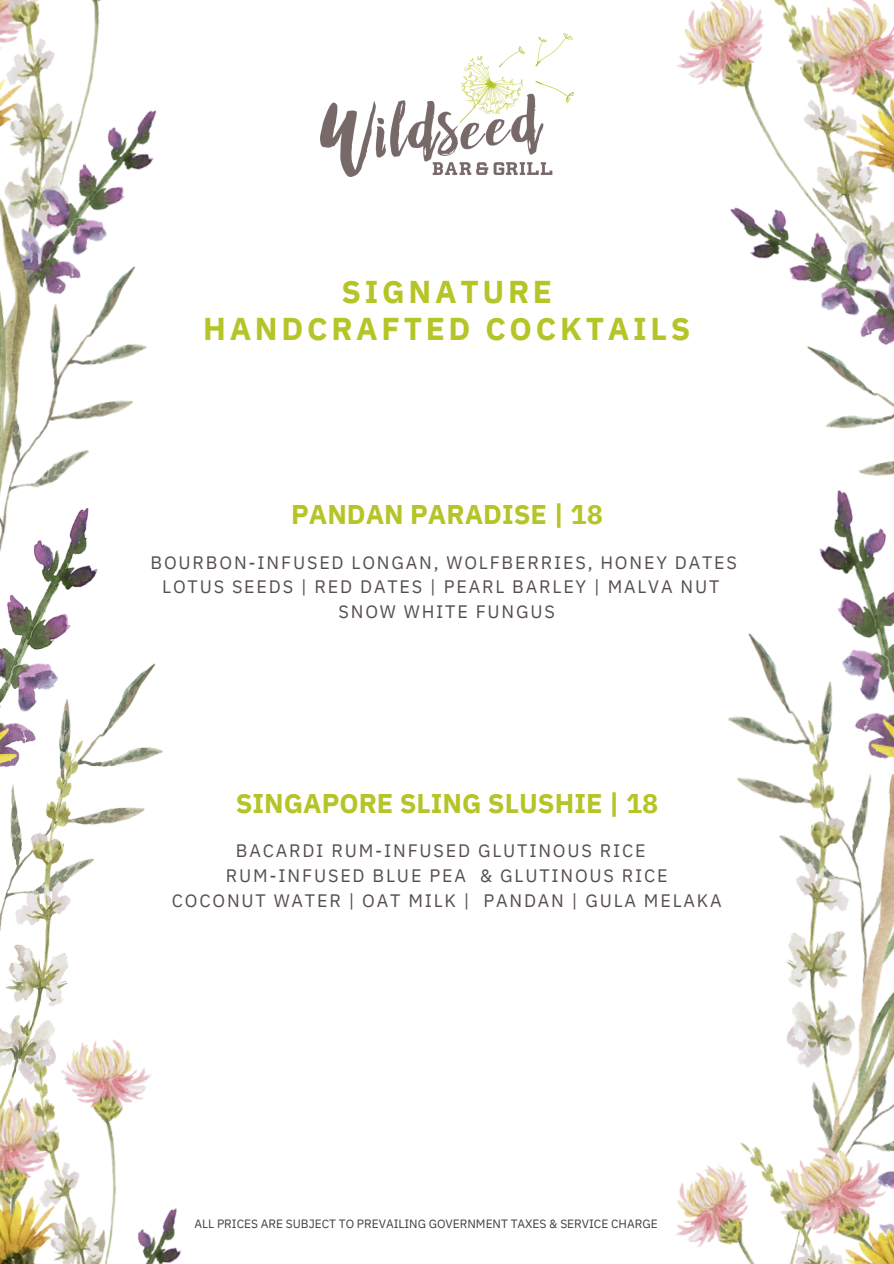
<style>
.page{position:relative;width:894px;height:1264px;background:#fff}
.page>*{position:absolute;margin:0;border:0;box-sizing:border-box;transform-origin:0 0}
.t1{font:700 31.5px/37px "IBM Plex Sans";letter-spacing:.115em;color:#b5c426;text-align:center}
.t2{font:700 27px "IBM Plex Sans";color:#b5c426}
.t3{font:18px/24.8px "IBM Plex Sans";letter-spacing:.1em;color:#574e4f;text-align:center}
.t4{font:12px "IBM Plex Sans";letter-spacing:-.005em;color:#414042}
</style>
<div class="page">
<img style="left:320px;top:34px;width:253px;height:143px">
<img style="left:728px;top:694px;width:165px;height:328px">
<img style="left:676px;top:0;width:217px;height:694px">
<img style="left:0;top:0;width:157px;height:508px">
<img style="left:675px;top:1022px;width:218px;height:241px">
<img style="left:0;top:508px;width:163px;height:482px">
<img style="left:0;top:990px;width:182px;height:273px">
<p class="t1" style="left:203px;top:273px;width:488px">SIGNATURE<br>HANDCRAFTED COCKTAILS</p>
<h2 class="t2" style="left:291px;top:496px;width:313px">PANDAN PARADISE | 18</h2>
<p class="t3" style="left:150px;top:549px;width:588px">BOURBON-INFUSED LONGAN, WOLFBERRIES, HONEY DATES<br>LOTUS SEEDS | RED DATES | PEARL BARLEY | MALVA NUT<br>SNOW WHITE FUNGUS</p>
<h3 class="t2" style="left:236px;top:785px;width:424px">SINGAPORE SLING SLUSHIE | 18</h3>
<p class="t3" style="left:236px;top:837px;width:411px">BACARDI RUM-INFUSED GLUTINOUS RICE</p>
<p class="t3" style="left:226px;top:862px;width:443px">RUM-INFUSED BLUE PEA &amp; GLUTINOUS RICE</p>
<p class="t3" style="left:172px;top:887px;width:551px">COCONUT WATER | OAT MILK | PANDAN | GULA MELAKA</p>
<p class="t4" style="left:194px;top:1215px;width:464px">ALL PRICES ARE SUBJECT TO PREVAILING GOVERNMENT TAXES &amp; SERVICE CHARGE</p>
</div>
